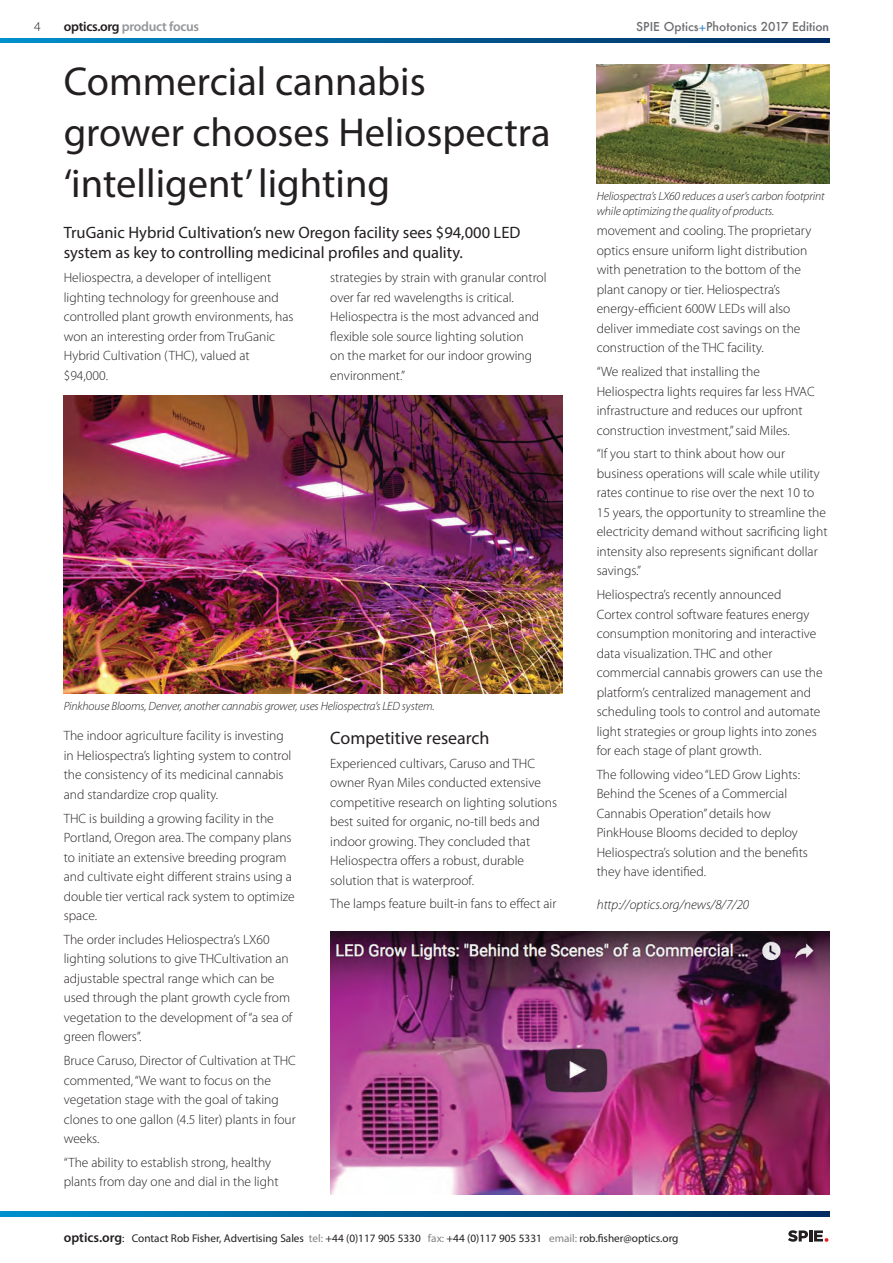
<style>
.page{position:relative;width:893px;height:1263px;background:#fff}
.page>*{position:absolute;margin:0;border:0;box-sizing:border-box;transform-origin:0 0}
.t1{font:40.5px/51px "Myriad Pro";color:#231f20}
.t2{font:18px "Myriad Pro";color:#231f20}
.t3{font:16.5px/19.8px "Myriad Pro";color:#231f20}
.t4{font:300 13.5px/19.5px "Myriad Pro";color:#231f20}
.t5{font:italic 300 13.5px "Myriad Pro";color:#231f20}
.t6{font:600 13.5px "Myriad Pro";letter-spacing:-.02em;color:#939598}
.t7{font:italic 300 12px/15px "Myriad Pro";letter-spacing:-.01em;color:#231f20}
.t8{font:500 12px "Futura";color:#6c6d70}
.t9{font:11.25px "Myriad Pro";color:#231f20}
.s1{color:#231f20}
.s2{color:#448dcb}
.s3{font-weight:600;font-size:13.5px}
.s4{color:#808285}
</style>
<div class="page">
<svg style="left:0;top:1212px;width:829px;height:4px;background:#005d94"></svg>
<svg style="left:0;top:38px;width:829px;height:5px;background:#005d94"></svg>
<svg style="left:788px;top:1230px;width:40px;height:12px"></svg>
<img style="left:64px;top:395px;width:499px;height:298px">
<img style="left:597px;top:65px;width:232px;height:119px">
<img style="left:330px;top:931px;width:499px;height:264px">
<p class="t4" style="left:34px;top:17px;width:8px">4</p>
<p class="t6" style="left:64px;top:18px;width:137px"><span class="s1">optics.org</span> product focus</p>
<p class="t8" style="left:636px;top:18px;width:194px">SPIE Optics<span class="s2">+</span>Photonics 2017 Edition</p>
<p class="t1" style="left:64px;top:56px;width:488px">Commercial cannabis grower chooses Heliospectra ‘intelligent’ lighting</p>
<p class="t3" style="left:64px;top:222px;width:458px">TruGanic Hybrid Cultivation’s new Oregon facility sees $94,000 LED system as key to controlling medicinal profiles and quality.</p>
<p class="t4" style="left:64px;top:268px;width:231px">Heliospectra, a developer of intelligent lighting technology for greenhouse and controlled plant growth environments, has won an interesting order from TruGanic Hybrid Cultivation (THC), valued at $94,000.</p>
<p class="t4" style="left:330px;top:268px;width:218px">strategies by strain with granular control over far red wavelengths is critical.<br>Heliospectra is the most advanced and flexible sole source lighting solution<br>on the market for our indoor growing environment.”</p>
<p class="t7" style="left:64px;top:699px;width:372px">Pinkhouse Blooms, Denver, another cannabis grower, uses Heliospectra’s LED system.</p>
<p class="t4" style="left:64px;top:726px;width:229px">The indoor agriculture facility is investing in Heliospectra’s lighting system to control the consistency of its medicinal cannabis and standardize crop quality.</p>
<p class="t4" style="left:64px;top:808px;width:232px">THC is building a growing facility in the Portland, Oregon area. The company plans to initiate an extensive breeding program and cultivate eight different strains using a double tier vertical rack system to optimize space.</p>
<p class="t4" style="left:64px;top:929px;width:230px">The order includes Heliospectra’s LX60 lighting solutions to give THCultivation an adjustable spectral range which can be used through the plant growth cycle from vegetation to the development of “a sea of green flowers”.</p>
<p class="t4" style="left:64px;top:1051px;width:234px">Bruce Caruso, Director of Cultivation at THC commented, “We want to focus on the vegetation stage with the goal of taking clones to one gallon (4.5 liter) plants in four weeks.</p>
<p class="t4" style="left:64px;top:1152px;width:216px">“The ability to establish strong, healthy plants from day one and dial in the light</p>
<p class="t2" style="left:330px;top:727px;width:161px">Competitive research</p>
<p class="t4" style="left:330px;top:753px;width:228px">Experienced cultivars, Caruso and THC owner Ryan Miles conducted extensive competitive research on lighting solutions best suited for organic, no-till beds and indoor growing. They concluded that Heliospectra offers a robust, durable solution that is waterproof.</p>
<p class="t4" style="left:330px;top:894px;width:228px">The lamps feature built-in fans to effect air</p>
<p class="t7" style="left:597px;top:189px;width:229px">Heliospectra’s LX60 reduces a user’s carbon footprint while optimizing the quality of products.</p>
<p class="t4" style="left:597px;top:221px;width:216px">movement and cooling. The proprietary optics ensure uniform light distribution with penetration to the bottom of the plant canopy or tier. Heliospectra’s energy-efficient 600W LEDs will also deliver immediate cost savings on the construction of the THC facility.</p>
<p class="t4" style="left:597px;top:362px;width:219px">“We realized that installing the Heliospectra lights requires far less HVAC infrastructure and reduces our upfront construction investment,” said Miles.</p>
<p class="t4" style="left:597px;top:444px;width:232px">“If you start to think about how our business operations will scale while utility rates continue to rise over the next 10 to 15 years, the opportunity to streamline the electricity demand without sacrificing light intensity also represents significant dollar savings.”</p>
<p class="t4" style="left:597px;top:585px;width:227px">Heliospectra’s recently announced<br>Cortex control software features energy consumption monitoring and interactive data visualization. THC and other commercial cannabis growers can use the platform’s centralized management and scheduling tools to control and automate light strategies or group lights into zones for each stage of plant growth.</p>
<p class="t4" style="left:597px;top:764px;width:213px">The following video “LED Grow Lights:<br>Behind the Scenes of a Commercial Cannabis Operation” details how PinkHouse Blooms decided to deploy Heliospectra’s solution and the benefits they have identified.</p>
<p class="t5" style="left:597px;top:896px;width:154px">http://optics.org/news/8/7/20</p>
<p class="t9" style="left:64px;top:1231px;width:616px"><span class="s3">optics.org</span>: Contact Rob Fisher, Advertising Sales <span class="s4">tel:</span> +44 (0)117 905 5330 <span class="s4">fax:</span> +44 (0)117 905 5331 <span class="s4">email:</span> rob.fisher@optics.org</p>
</div>
